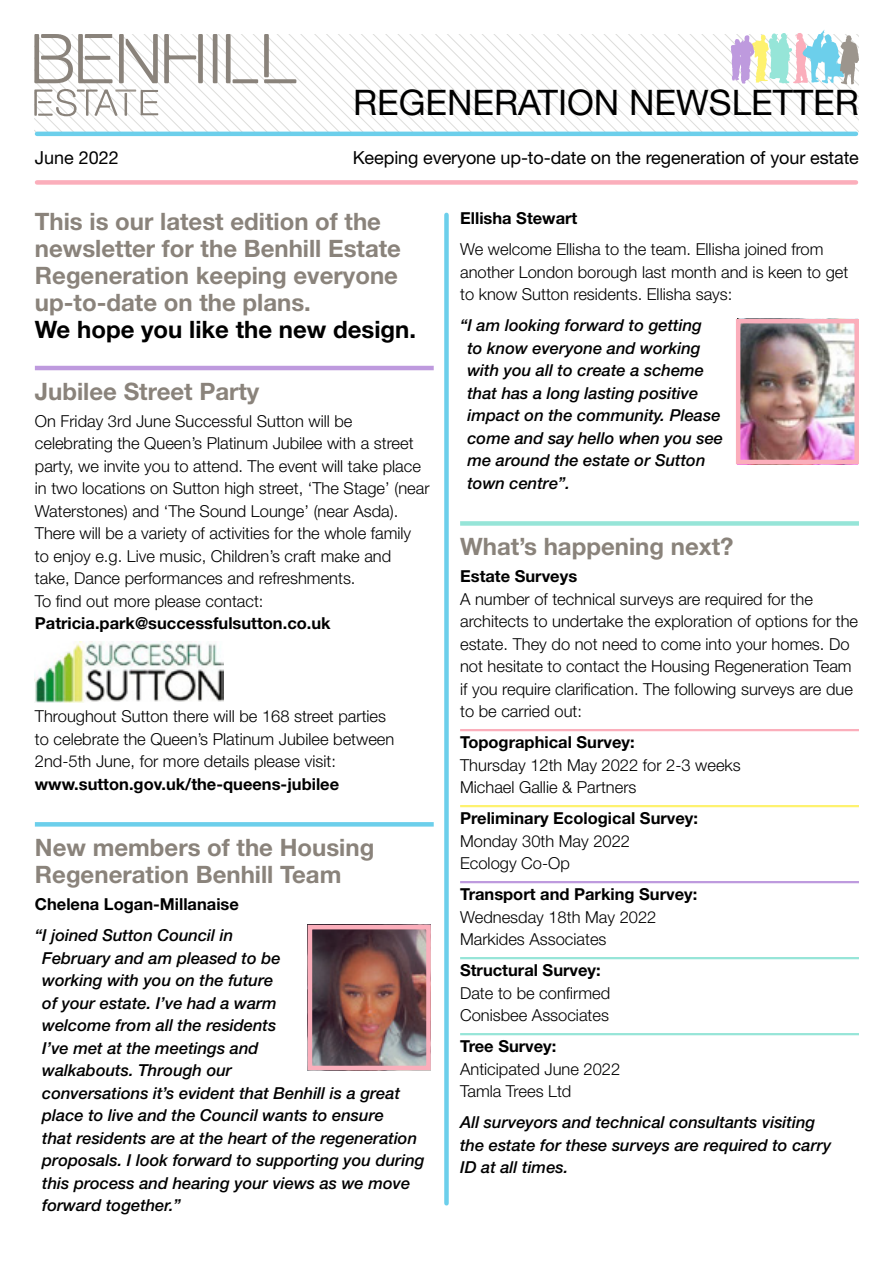
<style>
.page{position:relative;width:893px;height:1263px;background:#fff}
.page>*{position:absolute;margin:0;border:0;box-sizing:border-box;transform-origin:0 0}
.t1{font:35.25px "Helvetica Neue LT Std";color:#000}
.t2{font:700 24px/27px "Helvetica Neue LT Std";color:#8a837b}
.t3{font:700 24px "Helvetica Neue LT Std";color:#000}
.t4{font:18px "Helvetica Neue LT Std";letter-spacing:-.005em;color:#000}
.t5{font:300 16.5px/22.5px "Helvetica Neue LT Std";color:#000}
.t6{font:italic 500 16.5px/22.5px "Helvetica Neue LT Std";color:#000}
.t7{font:700 16.5px "Helvetica Neue LT Std";color:#000}
</style>
<div class="page">
<svg style="left:34px;top:30px;width:825px;height:103px"></svg>
<hr style="left:37px;top:132px;width:819px;height:4px;background:#6ccfeb">
<div style="left:37px;top:180px;width:819px;height:5px;background:#fbaebb"></div>
<div style="left:444px;top:215px;width:5px;height:988px;background:#6ccfeb"></div>
<hr style="left:35px;top:366px;width:399px;height:4px;background:#be9ade">
<svg style="left:35px;top:822px;width:399px;height:4px;background:#6fd0eb"></svg>
<div style="left:460px;top:521px;width:399px;height:5px;background:#96e5d8"></div>
<hr style="left:460px;top:729px;width:399px;height:2px;background:#fbaebb">
<hr style="left:460px;top:805px;width:399px;height:2px;background:#fef26f">
<hr style="left:460px;top:881px;width:399px;height:2px;background:#be9ade">
<hr style="left:460px;top:957px;width:399px;height:2px;background:#96e5d8">
<hr style="left:460px;top:1033px;width:399px;height:2px;background:#96e5d8">
<img style="left:313px;top:930px;width:113px;height:135px">
<div style="left:308px;top:925px;width:123px;height:145px;border:4px solid #fbaebb"></div>
<img style="left:741px;top:324px;width:113px;height:135px">
<div style="left:736px;top:319px;width:123px;height:145px;border:4px solid #fbaebb"></div>
<img style="left:35px;top:641px;width:189px;height:62px">
<h1 class="t1" style="left:353px;top:82px;width:507px">REGENERATION NEWSLETTER</h1>
<p class="t4" style="left:35px;top:147px;width:86px">June 2022</p>
<p class="t4" style="left:353px;top:147px;width:508px">Keeping everyone up-to-date on the regeneration of your estate</p>
<h2 class="t2" style="left:35px;top:207px;width:368px">This is our latest edition of the newsletter for the Benhill Estate<br>Regeneration keeping everyone up-to-date on the plans.</h2>
<h2 class="t3" style="left:35px;top:314px;width:383px">We hope you like the new design.</h2>
<h2 class="t2" style="left:35px;top:377px;width:226px">Jubilee Street Party</h2>
<p class="t5" style="left:35px;top:409px;width:396px">On Friday 3rd June Successful Sutton will be celebrating the Queen’s Platinum Jubilee with a street party, we invite you to attend. The event will take place in two locations on Sutton high street, ‘The Stage’ (near Waterstones) and ‘The Sound Lounge’ (near Asda).<br>There will be a variety of activities for the whole family<br>to enjoy e.g. Live music, Children’s craft make and take, Dance performances and refreshments.<br>To find out more please contact:</p>
<p class="t7" style="left:35px;top:613px;width:297px">Patricia.park@successfulsutton.co.uk</p>
<p class="t5" style="left:35px;top:705px;width:361px">Throughout Sutton there will be 168 street parties to celebrate the Queen’s Platinum Jubilee between<br>2nd-5th June, for more details please visit:</p>
<p class="t7" style="left:35px;top:774px;width:306px">www.sutton.gov.uk/the-queens-jubilee</p>
<h2 class="t2" style="left:35px;top:834px;width:341px">New members of the Housing<br>Regeneration Benhill Team</h2>
<p class="t7" style="left:35px;top:894px;width:206px">Chelena Logan-Millanaise</p>
<p class="t6" style="left:42px;top:924px;width:384px;text-indent:-7px">“I joined Sutton Council in<br>February and am pleased to be<br>working with you on the future<br>of your estate. I’ve had a warm<br>welcome from all the residents<br>I’ve met at the meetings and<br>walkabouts. Through our<br>conversations it’s evident that Benhill is a great place to live and the Council wants to ensure<br>that residents are at the heart of the regeneration proposals. I look forward to supporting you during this process and hearing your views as we move forward together.”</p>
<p class="t7" style="left:460px;top:208px;width:119px">Ellisha Stewart</p>
<p class="t5" style="left:460px;top:238px;width:390px">We welcome Ellisha to the team. Ellisha joined from another London borough last month and is keen to get to know Sutton residents. Ellisha says:</p>
<p class="t6" style="left:467px;top:314px;width:257px;text-indent:-7px">“I am looking forward to getting<br>to know everyone and working with you all to create a scheme that has a long lasting positive impact on the community. Please come and say hello when you see me around the estate or Sutton town centre”.</p>
<h2 class="t2" style="left:460px;top:533px;width:275px">What’s happening next?</h2>
<p class="t7" style="left:460px;top:566px;width:119px">Estate Surveys</p>
<p class="t5" style="left:460px;top:587px;width:399px">A number of technical surveys are required for the architects to undertake the exploration of options for the estate. They do not need to come into your homes. Do not hesitate to contact the Housing Regeneration Team if you require clarification. The following surveys are due to be carried out:</p>
<p class="t7" style="left:460px;top:732px;width:176px">Topographical Survey:</p>
<p class="t5" style="left:460px;top:753px;width:282px">Thursday 12th May 2022 for 2-3 weeks<br>Michael Gallie &amp; Partners</p>
<p class="t7" style="left:460px;top:808px;width:239px">Preliminary Ecological Survey:</p>
<p class="t5" style="left:460px;top:829px;width:171px">Monday 30th May 2022<br>Ecology Co-Op</p>
<p class="t7" style="left:460px;top:884px;width:239px">Transport and Parking Survey:</p>
<p class="t5" style="left:460px;top:905px;width:198px">Wednesday 18th May 2022<br>Markides Associates</p>
<p class="t7" style="left:460px;top:960px;width:142px">Structural Survey:</p>
<p class="t5" style="left:460px;top:981px;width:152px">Date to be confirmed<br>Conisbee Associates</p>
<p class="t7" style="left:460px;top:1036px;width:98px">Tree Survey:</p>
<p class="t5" style="left:460px;top:1057px;width:162px">Anticipated June 2022<br>Tamla Trees Ltd</p>
<p class="t6" style="left:460px;top:1111px;width:373px">All surveyors and technical consultants visiting the estate for these surveys are required to carry<br>ID at all times.</p>
</div>
